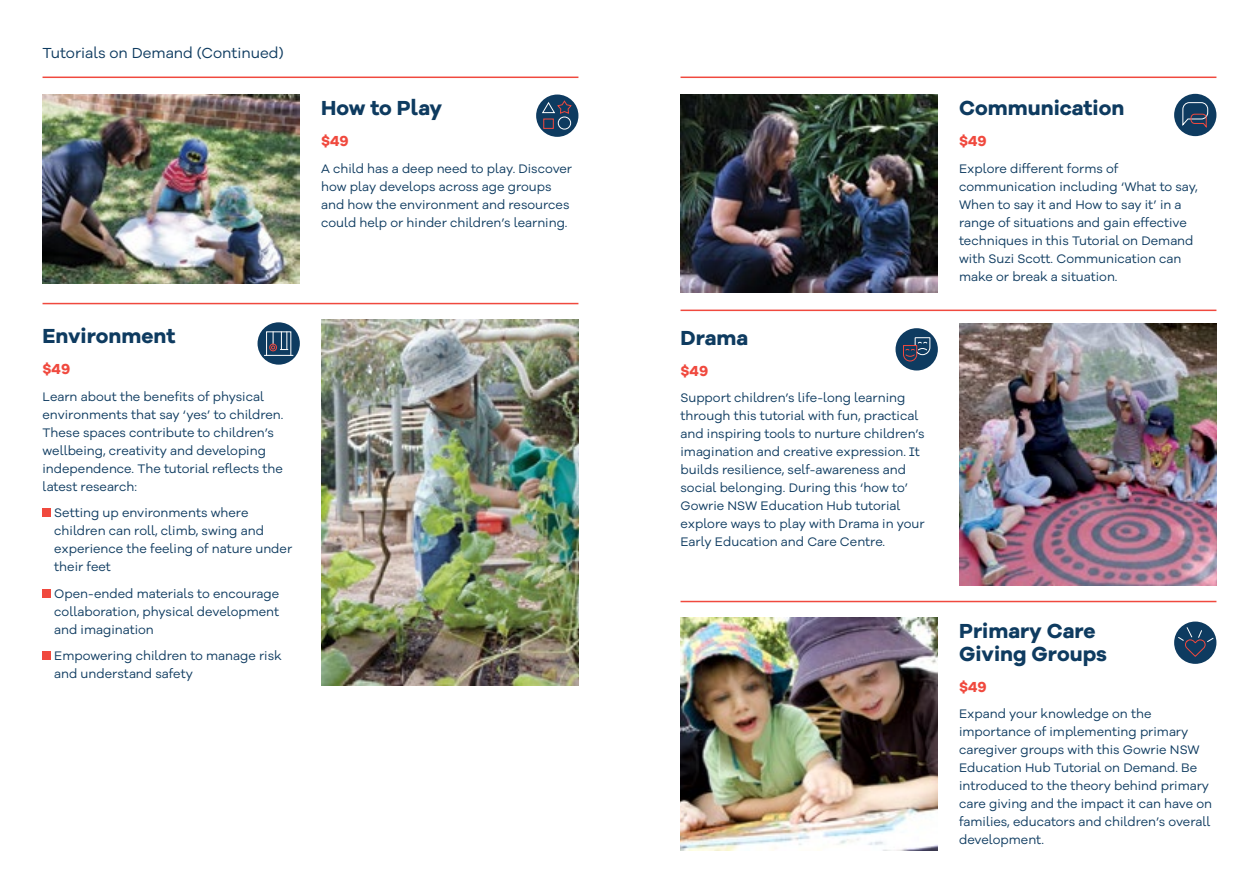
<style>
.page{position:relative;width:1259px;height:893px;background:#fff}
.page>*{position:absolute;margin:0;border:0;box-sizing:border-box;transform-origin:0 0}
.t1{font:700 21px/22.5px "Galano Grotesque Alt";color:#0e3b60}
.t2{font:15px "Galano Grotesque Alt";color:#0e3b60}
.t3{font:700 15px "Galano Grotesque Alt";color:#f0493e}
.t4{font:12.75px/18px "Galano Grotesque Alt";color:#0e3b60}
</style>
<div class="page">
<img style="left:43px;top:94px;width:257px;height:189px">
<div style="left:536px;top:95px;width:42px;height:42px;background:#0e3b60;border-radius:50%"></div>
<img style="left:680px;top:617px;width:258px;height:233px">
<div style="left:1174px;top:621px;width:42px;height:43px;background:#0e3b60;border-radius:50%"></div>
<div style="left:543px;top:119px;width:11px;height:10px;border:1px solid #f0493e"></div>
<div style="left:558px;top:117px;width:13px;height:12px;border:1px solid #fff;border-radius:50%"></div>
<svg style="left:541px;top:100px;width:31px;height:14px"></svg>
<svg style="left:1177px;top:627px;width:37px;height:30px"></svg>
<hr style="left:43px;top:77px;width:535px;height:1px;background:#f0493e">
<hr style="left:680px;top:77px;width:536px;height:1px;background:#f0493e">
<hr style="left:43px;top:303px;width:535px;height:1px;background:#f0493e">
<hr style="left:680px;top:601px;width:536px;height:1px;background:#f0493e">
<hr style="left:680px;top:310px;width:536px;height:1px;background:#f0493e">
<div style="left:43px;top:509px;width:8px;height:8px;background:#f0493e"></div>
<div style="left:43px;top:589px;width:8px;height:9px;background:#f0493e"></div>
<div style="left:43px;top:652px;width:8px;height:8px;background:#f0493e"></div>
<img style="left:321px;top:319px;width:257px;height:366px">
<svg style="left:257px;top:322px;width:43px;height:43px"></svg>
<svg style="left:264px;top:332px;width:29px;height:24px"></svg>
<img style="left:680px;top:94px;width:258px;height:198px">
<img style="left:959px;top:324px;width:257px;height:262px">
<div style="left:895px;top:328px;width:43px;height:42px;background:#0e3b60;border-radius:50%"></div>
<svg style="left:903px;top:337px;width:27px;height:25px"></svg>
<div style="left:1174px;top:94px;width:42px;height:42px;background:#0e3b60;border-radius:50%"></div>
<svg style="left:1182px;top:102px;width:26px;height:26px"></svg>
<p class="t2" style="left:43px;top:43px;width:243px">Tutorials on Demand (Continued)</p>
<h1 class="t1" style="left:321px;top:96px;width:123px">How to Play</h1>
<p class="t3" style="left:321px;top:131px;width:29px">$49</p>
<p class="t4" style="left:321px;top:159px;width:253px">A child has a deep need to play. Discover how play develops across age groups and how the environment and resources could help or hinder children’s learning.</p>
<h1 class="t1" style="left:43px;top:324px;width:135px">Environment</h1>
<p class="t3" style="left:43px;top:359px;width:29px">$49</p>
<p class="t4" style="left:43px;top:387px;width:242px">Learn about the benefits of physical environments that say ‘yes’ to children.<br>These spaces contribute to children’s wellbeing, creativity and developing independence. The tutorial reflects the latest research:</p>
<p class="t4" style="left:54px;top:503px;width:239px">Setting up environments where children can roll, climb, swing and experience the feeling of nature under their feet</p>
<p class="t4" style="left:54px;top:584px;width:226px;text-align:justify">Open-ended materials to encourage collaboration, physical development and imagination</p>
<p class="t4" style="left:54px;top:646px;width:229px">Empowering children to manage risk and understand safety</p>
<h1 class="t1" style="left:680px;top:326px;width:69px">Drama</h1>
<p class="t3" style="left:680px;top:361px;width:29px">$49</p>
<p class="t4" style="left:680px;top:388px;width:246px">Support children’s life-long learning through this tutorial with fun, practical and inspiring tools to nurture children’s imagination and creative expression. It builds resilience, self-awareness and social belonging. During this ‘how to’ Gowrie NSW Education Hub tutorial explore ways to play with Drama in your Early Education and Care Centre.</p>
<h1 class="t1" style="left:959px;top:96px;width:167px">Communication</h1>
<p class="t3" style="left:959px;top:131px;width:29px">$49</p>
<p class="t4" style="left:959px;top:159px;width:240px">Explore different forms of communication including ‘What to say, When to say it and How to say it’ in a range of situations and gain effective techniques in this Tutorial on Demand with Suzi Scott. Communication can make or break a situation.</p>
<h1 class="t1" style="left:959px;top:619px;width:149px">Primary Care<br>Giving Groups</h1>
<p class="t3" style="left:959px;top:677px;width:29px">$49</p>
<p class="t4" style="left:959px;top:704px;width:255px">Expand your knowledge on the importance of implementing primary caregiver groups with this Gowrie NSW Education Hub Tutorial on Demand. Be introduced to the theory behind primary care giving and the impact it can have on families, educators and children’s overall development.</p>
</div>
